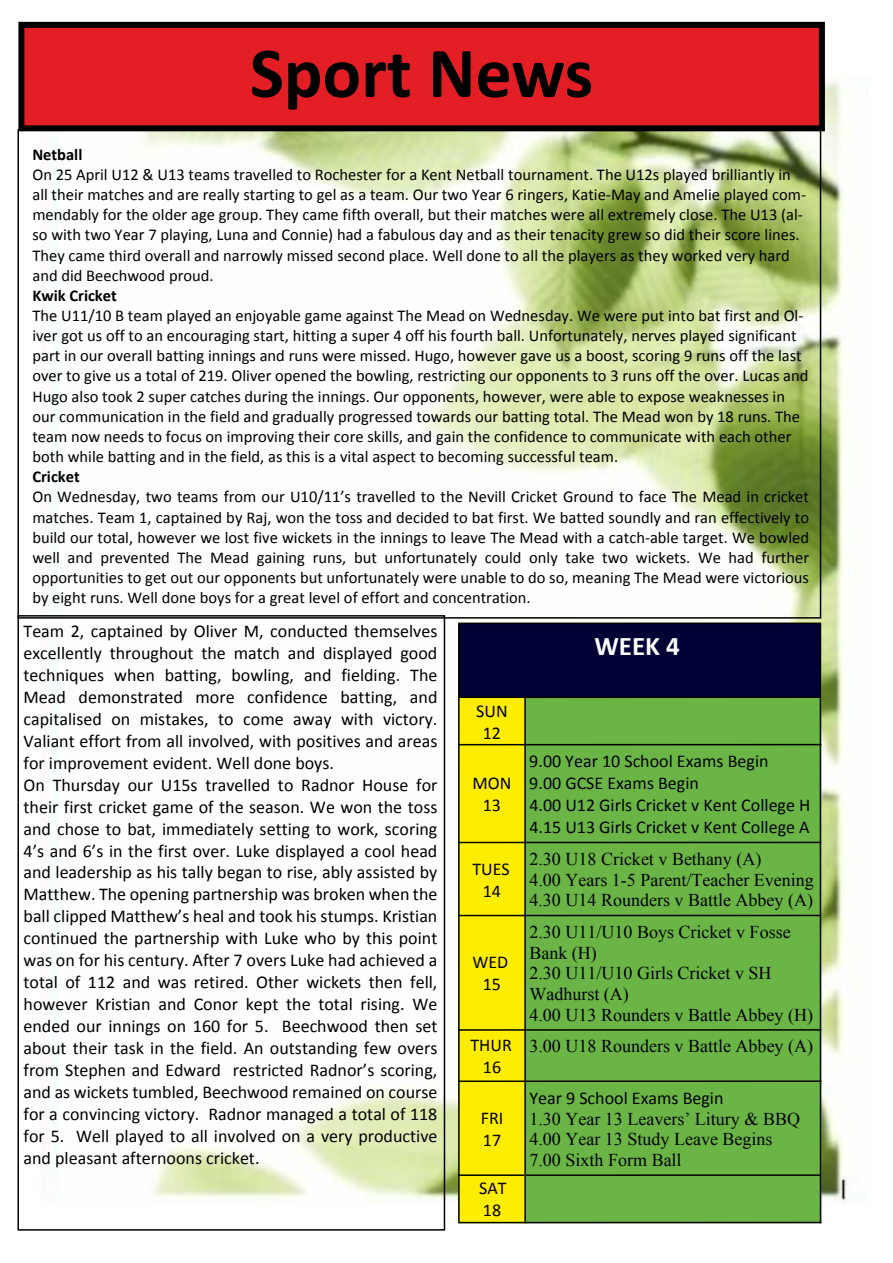
<style>
.page{position:relative;width:893px;height:1263px;background:#fff}
.page>*{position:absolute;margin:0;border:0;box-sizing:border-box;transform-origin:0 0}
.t1{font:700 72px "Calibri";color:#000}
.t2{font:700 27px "Calibri";color:#fefefe}
.t3{font:18px/22px "Calibri";color:#000;text-align:center}
.t4{font:18px/20.7px "Times New Roman";color:#000}
.t5{font:16.5px/20.1px "Calibri";color:#000}
.t6{font:700 16.5px "Calibri";color:#000}
</style>
<div class="page">
<img style="left:41px;top:81px;width:811px;height:1123px">
<div style="left:21px;top:25px;width:801px;height:103px;background:#e31f25"></div>
<div style="left:18px;top:22px;width:807px;height:109px;border:6px solid #000"></div>
<div style="left:459px;top:697px;width:66px;height:48px;background:#ffed00"></div>
<div style="left:525px;top:697px;width:295px;height:48px;background:#6ab545"></div>
<div style="left:459px;top:745px;width:66px;height:97px;background:#ffed00"></div>
<div style="left:525px;top:745px;width:295px;height:97px;background:#6ab545"></div>
<div style="left:459px;top:842px;width:66px;height:73px;background:#ffed00"></div>
<div style="left:525px;top:842px;width:295px;height:73px;background:#6ab545"></div>
<div style="left:459px;top:915px;width:66px;height:115px;background:#ffed00"></div>
<div style="left:525px;top:915px;width:295px;height:115px;background:#6ab545"></div>
<div style="left:459px;top:1030px;width:66px;height:51px;background:#ffed00"></div>
<div style="left:525px;top:1030px;width:295px;height:51px;background:#6ab545"></div>
<hr style="left:458px;top:744px;width:68px;height:1px;background:#000">
<hr style="left:524px;top:744px;width:297px;height:1px;background:#000">
<hr style="left:458px;top:842px;width:68px;height:1px;background:#000">
<hr style="left:524px;top:842px;width:297px;height:1px;background:#000">
<hr style="left:458px;top:915px;width:68px;height:1px;background:#000">
<hr style="left:524px;top:915px;width:297px;height:1px;background:#000">
<hr style="left:458px;top:1029px;width:68px;height:2px;background:#000">
<hr style="left:524px;top:1029px;width:297px;height:2px;background:#000">
<hr style="left:458px;top:696px;width:2px;height:49px;background:#000">
<hr style="left:458px;top:744px;width:2px;height:99px;background:#000">
<hr style="left:458px;top:842px;width:2px;height:74px;background:#000">
<hr style="left:458px;top:915px;width:2px;height:116px;background:#000">
<hr style="left:458px;top:1029px;width:2px;height:53px;background:#000">
<hr style="left:524px;top:696px;width:2px;height:49px;background:#000">
<hr style="left:524px;top:744px;width:2px;height:99px;background:#000">
<hr style="left:524px;top:842px;width:2px;height:74px;background:#000">
<hr style="left:524px;top:915px;width:2px;height:116px;background:#000">
<hr style="left:524px;top:1029px;width:2px;height:53px;background:#000">
<div style="left:458px;top:623px;width:363px;height:75px;background:#010136"></div>
<hr style="left:820px;top:696px;width:1px;height:49px;background:#000">
<hr style="left:820px;top:744px;width:1px;height:99px;background:#000">
<hr style="left:820px;top:842px;width:1px;height:74px;background:#000">
<hr style="left:820px;top:915px;width:1px;height:116px;background:#000">
<hr style="left:820px;top:1029px;width:1px;height:53px;background:#000">
<svg style="left:458px;top:1080px;width:363px;height:143px;background:#7fb736"></svg>
<div style="left:18px;top:615px;width:427px;height:615px;border:2px solid #000"></div>
<h1 class="t1" style="left:250px;top:43px;width:345px">Sport News</h1>
<p class="t6" style="left:32px;top:147px;width:51px">Netball</p>
<p class="t5" style="left:32px;top:166px;width:775px">On 25 April U12 &amp; U13 teams travelled to Rochester for a Kent Netball tournament. The U12s played brilliantly in all their matches and are really starting to gel as a team. Our two Year 6 ringers, Katie-May and Amelie played com&shy;mendably for the older age group. They came fifth overall, but their matches were all extremely close. The U13 (al&shy;so with two Year 7 playing, Luna and Connie) had a fabulous day and as their tenacity grew so did their score lines.<br>They came third overall and narrowly missed second place. Well done to all the players as they worked very hard and did Beechwood proud.</p>
<p class="t6" style="left:32px;top:288px;width:86px">Kwik Cricket</p>
<p class="t5" style="left:32px;top:307px;width:778px">The U11/10 B team played an enjoyable game against The Mead on Wednesday. We were put into bat first and Ol&shy;iver got us off to an encouraging start, hitting a super 4 off his fourth ball. Unfortunately, nerves played significant part in our overall batting innings and runs were missed. Hugo, however gave us a boost, scoring 9 runs off the last over to give us a total of 219. Oliver opened the bowling, restricting our opponents to 3 runs off the over. Lucas and Hugo also took 2 super catches during the innings. Our opponents, however, were able to expose weaknesses in our communication in the field and gradually progressed towards our batting total. The Mead won by 18 runs. The team now needs to focus on improving their core skills, and gain the confidence to communicate with each other both while batting and in the field, as this is a vital aspect to becoming successful team.</p>
<p class="t6" style="left:32px;top:470px;width:49px">Cricket</p>
<p class="t5" style="left:32px;top:488px;width:778px;text-align:justify">On Wednesday, two teams from our U10/11’s travelled to the Nevill Cricket Ground to face The Mead in cricket matches. Team 1, captained by Raj, won the toss and decided to bat first. We batted soundly and ran effectively to build our total, however we lost five wickets in the innings to leave The Mead with a catch-able target. We bowled well and prevented The Mead gaining runs, but unfortunately could only take two wickets. We had further opportunities to get out our opponents but unfortunately were unable to do so, meaning The Mead were victorious by eight runs. Well done boys for a great level of effort and concentration.</p>
<p class="t3" style="left:24px;top:621px;width:415px;text-align:left">Team 2, captained by Oliver M, conducted themselves excellently throughout the match and displayed good techniques when batting, bowling, and fielding. The Mead demonstrated more confidence batting, and capitalised on mistakes, to come away with victory.<br>Valiant effort from all involved, with positives and areas for improvement evident. Well done boys.<br>On Thursday our U15s travelled to Radnor House for their first cricket game of the season. We won the toss and chose to bat, immediately setting to work, scoring 4’s and 6’s in the first over. Luke displayed a cool head and leadership as his tally began to rise, ably assisted by Matthew. The opening partnership was broken when the ball clipped Matthew’s heal and took his stumps. Kristian continued the partnership with Luke who by this point was on for his century. After 7 overs Luke had achieved a total of 112 and was retired. Other wickets then fell, however Kristian and Conor kept the total rising. We ended our innings on 160 for 5. Beechwood then set about their task in the field. An outstanding few overs from Stephen and Edward restricted Radnor’s scoring, and as wickets tumbled, Beechwood remained on course for a convincing victory. Radnor managed a total of 118 for 5. Well played to all involved on a very productive and pleasant afternoons cricket.</p>
<h2 class="t2" style="left:594px;top:635px;width:87px">WEEK 4</h2>
<p class="t3" style="left:476px;top:701px;width:33px">SUN<br>12</p>
<p class="t3" style="left:472px;top:774px;width:40px">MON<br>13</p>
<p class="t3" style="left:529px;top:752px;width:283px;text-align:left">9.00 Year 10 School Exams Begin<br>9.00 GCSE Exams Begin<br>4.00 U12 Girls Cricket v Kent College H<br>4.15 U13 Girls Cricket v Kent College A</p>
<p class="t3" style="left:472px;top:859px;width:39px">TUES<br>14</p>
<p class="t4" style="left:529px;top:850px;width:286px">2.30 U18 Cricket v Bethany (A)<br>4.00 Years 1-5 Parent/Teacher Evening<br>4.30 U14 Rounders v Battle Abbey (A)</p>
<p class="t4" style="left:529px;top:923px;width:285px">2.30 U11/U10 Boys Cricket v Fosse<br>Bank (H)<br>2.30 U11/U10 Girls Cricket v SH<br>Wadhurst (A)<br>4.00 U13 Rounders v Battle Abbey (H)</p>
<p class="t3" style="left:472px;top:953px;width:37px">WED<br>15</p>
<p class="t3" style="left:470px;top:1036px;width:43px">THUR<br>16</p>
<p class="t4" style="left:529px;top:1038px;width:285px">3.00 U18 Rounders v Battle Abbey (A)</p>
<p class="t3" style="left:481px;top:1108px;width:24px;text-align:left">FRI<br>17</p>
<p class="t3" style="left:529px;top:1088px;width:196px">Year 9 School Exams Begin</p>
<p class="t4" style="left:529px;top:1110px;width:272px">1.30 Year 13 Leavers’ Litury &amp; BBQ<br>4.00 Year 13 Study Leave Begins<br>7.00 Sixth Form Ball</p>
<p class="t3" style="left:479px;top:1179px;width:29px;text-align:left">SAT<br>18</p>
</div>
